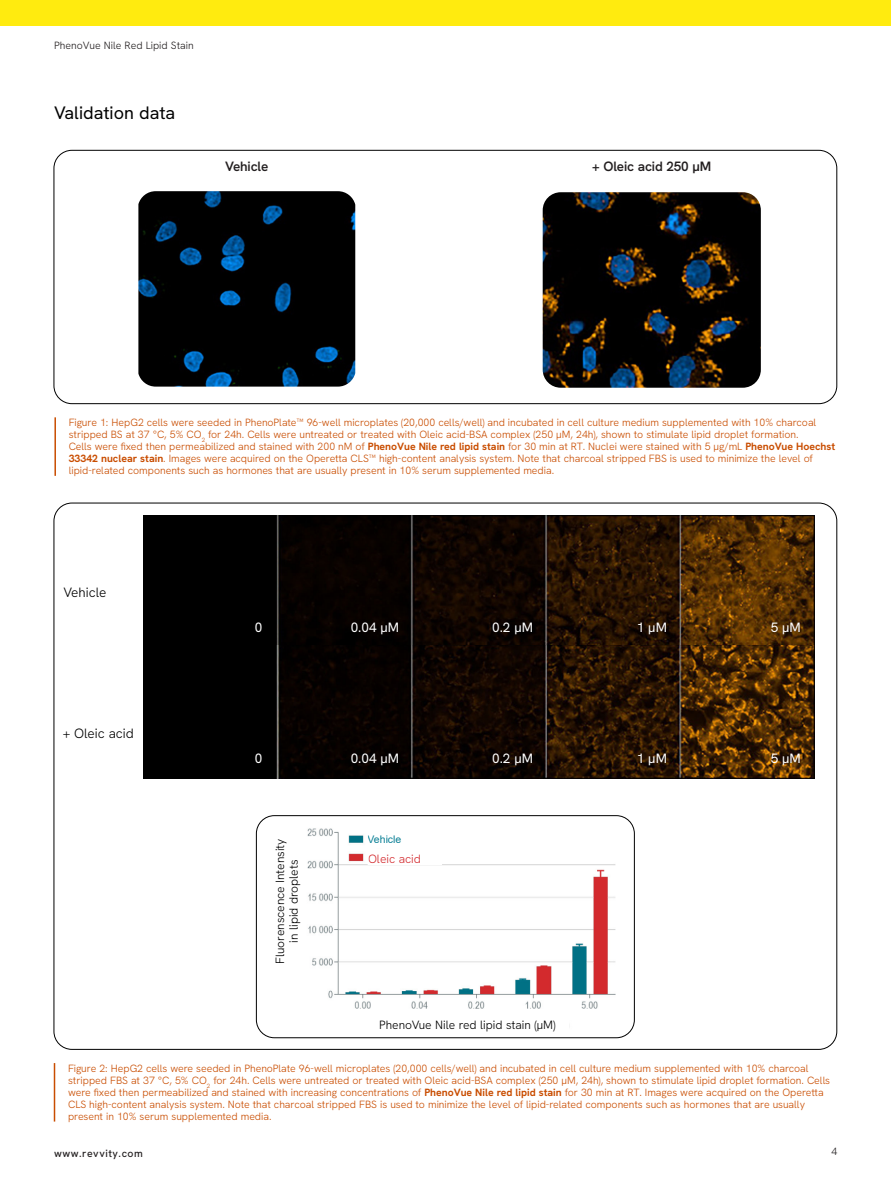
<style>
.page{position:relative;width:891px;height:1188px;background:#fff}
.page>*{position:absolute;margin:0;border:0;box-sizing:border-box;transform-origin:0 0}
.Sub_Head{font:18px "Hanken Grotesk";color:#000}
.Body_Copy{font:13.5px "Hanken Grotesk";color:#fff}
.Paragraph_Title{font:600 13.5px "Hanken Grotesk";letter-spacing:-.01em;color:#231f20}
.Body_Copy-2{font:300 13.5px "Hanken Grotesk";color:#000}
.Body_Copy-3{font:300 12px/13.5px "Hanken Grotesk";color:#000;text-align:center}
.Body_Copy-4{font:300 12px "Hanken Grotesk";color:#d32a2e}
.Captions{font:300 10.5px/12px "Hanken Grotesk";color:#c94d00}
.t1{font:300 10.5px "Hanken Grotesk";color:#231f20}
.t2{font:500 10.5px "Hanken Grotesk";letter-spacing:.05em;color:#231f20}
.Body_Copy-5{font:10.5px "Arial";color:#0b8096}
.s1{font-weight:700}
</style>
<div class="page">
<div style="left:0;top:0;width:891px;height:26px;background:#ffeb0f"></div>
<hr style="left:54px;top:417px;width:2px;height:59px;background:#c94d00">
<img style="left:143px;top:515px;width:672px;height:264px">
<img style="left:266px;top:828px;width:350px;height:209px">
<div style="left:256px;top:815px;width:379px;height:223px;border:1px solid #000;border-radius:18px"></div>
<div style="left:367px;top:832px;width:74px;height:15px;background:#fff"></div>
<div style="left:370px;top:1011px;width:195px;height:23px;background:#fff"></div>
<div style="left:265px;top:823px;width:40px;height:157px;background:#fff"></div>
<div style="left:368px;top:849px;width:74px;height:15px;background:#fff"></div>
<hr style="left:54px;top:1063px;width:1px;height:59px;background:#c94d00">
<img style="left:138px;top:191px;width:217px;height:196px">
<img style="left:543px;top:192px;width:218px;height:196px">
<p class="t1" style="left:54px;top:39px;width:141px">PhenoVue Nile Red Lipid Stain</p>
<p class="Sub_Head" style="left:54px;top:101px;width:123px">Validation data</p>
<p class="Paragraph_Title" style="left:225px;top:158px;width:45px">Vehicle</p>
<p class="Paragraph_Title" style="left:592px;top:158px;width:121px">+ Oleic acid 250 μM</p>
<p class="Captions" style="left:69px;top:416px;width:768px">Figure 1: HepG2 cells were seeded in PhenoPlate™ 96-well microplates (20,000 cells/well) and incubated in cell culture medium supplemented with 10% charcoal stripped BS at 37 °C, 5% CO<sub>2</sub> for 24h. Cells were untreated or treated with Oleic acid-BSA complex (250 μM, 24h), shown to stimulate lipid droplet formation.<br>Cells were fixed then permeabilized and stained with 200 nM of <span class="s1">PhenoVue Nile red lipid stain</span> for 30 min at RT. Nuclei were stained with 5 μg/mL <span class="s1">PhenoVue Hoechst 33342 nuclear stain</span>. Images were acquired on the Operetta CLS™ high-content analysis system. Note that charcoal stripped FBS is used to minimize the level of lipid‑related components such as hormones that are usually present in 10% serum supplemented media.</p>
<p class="Body_Copy-2" style="left:63px;top:584px;width:45px">Vehicle</p>
<p class="Body_Copy-2" style="left:63px;top:725px;width:73px">+ Oleic acid</p>
<p class="Body_Copy" style="left:255px;top:619px;width:9px">0</p>
<p class="Body_Copy" style="left:351px;top:619px;width:50px">0.04 µM</p>
<p class="Body_Copy" style="left:492px;top:619px;width:42px">0.2 µM</p>
<p class="Body_Copy" style="left:637px;top:619px;width:32px">1 µM</p>
<p class="Body_Copy" style="left:771px;top:619px;width:32px">5 µM</p>
<p class="Body_Copy" style="left:255px;top:750px;width:9px">0</p>
<p class="Body_Copy" style="left:351px;top:750px;width:50px">0.04 µM</p>
<p class="Body_Copy" style="left:492px;top:750px;width:42px">0.2 µM</p>
<p class="Body_Copy" style="left:637px;top:750px;width:32px">1 µM</p>
<p class="Body_Copy" style="left:771px;top:750px;width:32px">5 µM</p>
<p class="Body_Copy-3" style="left:273px;top:964px;width:127px;rotate:-90deg">Fluorenscence Intensity in lipid droplets</p>
<p class="Body_Copy-5" style="left:368px;top:832px;width:35px">Vehicle</p>
<p class="Body_Copy-4" style="left:368px;top:851px;width:54px">Oleic acid</p>
<p class="Body_Copy-3" style="left:379px;top:1017px;width:178px">PhenoVue Nile red lipid stain (µM)</p>
<p class="Captions" style="left:68px;top:1062px;width:764px">Figure 2: HepG2 cells were seeded in PhenoPlate 96-well microplates (20,000 cells/well) and incubated in cell culture medium supplemented with 10% charcoal stripped FBS at 37 °C, 5% CO<sub>2</sub> for 24h. Cells were untreated or treated with Oleic acid-BSA complex (250 μM, 24h), shown to stimulate lipid droplet formation. Cells were fixed then permeabilized and stained with increasing concentrations of <span class="s1">PhenoVue Nile red lipid stain</span> for 30 min at RT. Images were acquired on the Operetta CLS high-content analysis system. Note that charcoal stripped FBS is used to minimize the level of lipid-related components such as hormones that are usually present in 10% serum supplemented media.</p>
<p class="t2" style="left:54px;top:1147px;width:90px">www.revvity.com</p>
<p class="t1" style="left:832px;top:1145px;width:7px">4</p>
</div>
